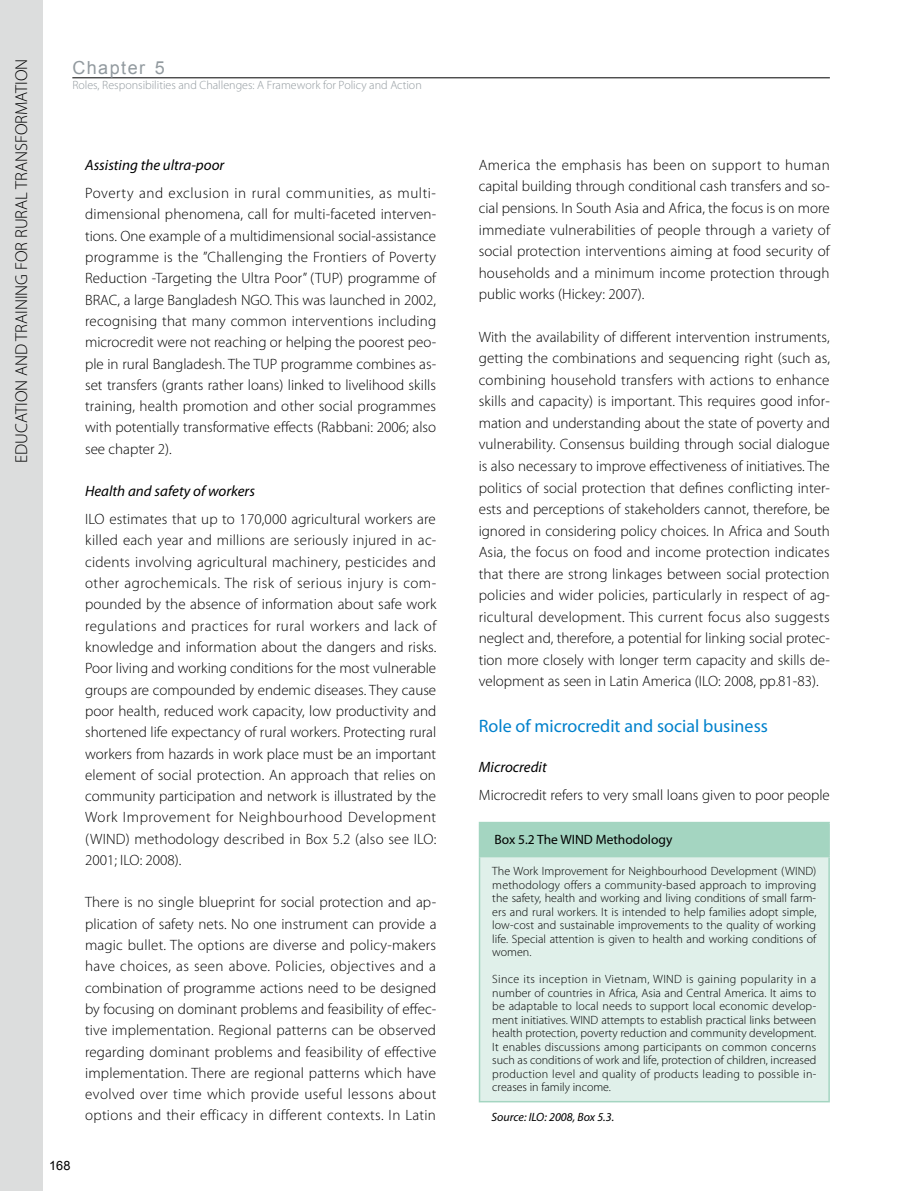
<style>
.page{position:relative;width:915px;height:1191px;background:#fff}
.page>*{position:absolute;margin:0;border:0;box-sizing:border-box;transform-origin:0 0}
.t1{font:18px "Myriad Pro";color:#0081cc}
.t2{font:18px "Arial";letter-spacing:.08em;color:#929a9f}
.t3{font:300 17.25px "Myriad Pro";color:#000}
.t4{font:300 15px/21.3px "Myriad Pro";color:#000;text-align:justify}
.t5{font:italic 15px "Myriad Pro";color:#000}
.t6{font:13.5px "Myriad Pro";color:#000}
.t7{font:12.75px "Arial";color:#000}
.t8{font:300 12px/13.5px "Myriad Pro";letter-spacing:.005em;color:#000;text-align:justify}
.t9{font:300 12px "Myriad Pro";color:#929a9f}
.t10{font:italic 12px "Myriad Pro";color:#000}
</style>
<div class="page">
<div style="left:0;top:0;width:43px;height:1191px;background:#dcdddd"></div>
<hr style="left:72px;top:78px;width:757px;height:1px;background:#000">
<div style="left:479px;top:822px;width:349px;height:34px;background:#a4d5c1"></div>
<div style="left:479px;top:856px;width:349px;height:245px;background:#e0f0ea"></div>
<hr style="left:478px;top:822px;width:351px;height:1px;background:#a4d5c1">
<hr style="left:478px;top:823px;width:2px;height:33px;background:#a4d5c1">
<hr style="left:828px;top:823px;width:1px;height:33px;background:#a4d5c1">
<hr style="left:478px;top:856px;width:351px;height:1px;background:#a4d5c1">
<hr style="left:478px;top:857px;width:2px;height:244px;background:#a4d5c1">
<hr style="left:828px;top:857px;width:1px;height:244px;background:#a4d5c1">
<hr style="left:478px;top:1101px;width:351px;height:1px;background:#a4d5c1">
<p class="t3" style="left:12px;top:463px;width:406px;rotate:-90deg">EDUCATION AND TRAINING FOR RURAL TRANSFORMATION</p>
<p class="t2" style="left:72px;top:56px;width:94px">Chapter 5</p>
<p class="t9" style="left:72px;top:78px;width:351px">Roles, Responsibilities and Challenges: A Framework for Policy and Action</p>
<p class="t5" style="left:85px;top:156px;width:141px">Assisting the ultra-poor</p>
<p class="t4" style="left:85px;top:183px;width:352px">Poverty and exclusion in rural communities, as multi&shy;dimensional phenomena, call for multi-faceted interven&shy;tions. One example of a multidimensional social-assistance programme is the ”Challenging the Frontiers of Poverty Reduction -Targeting the Ultra Poor” (TUP) programme of BRAC, a large Bangladesh NGO. This was launched in 2002, recognising that many common interventions including microcredit were not reaching or helping the poorest peo&shy;ple in rural Bangladesh. The TUP programme combines as&shy;set transfers (grants rather loans) linked to livelihood skills training, health promotion and other social programmes with potentially transformative effects (Rabbani: 2006; also see chapter 2).</p>
<p class="t5" style="left:85px;top:482px;width:171px">Health and safety of workers</p>
<p class="t4" style="left:85px;top:509px;width:353px">ILO estimates that up to 170,000 agricultural workers are killed each year and millions are seriously injured in ac&shy;cidents involving agricultural machinery, pesticides and other agrochemicals. The risk of serious injury is com&shy;pounded by the absence of information about safe work regulations and practices for rural workers and lack of knowledge and information about the dangers and risks.<br>Poor living and working conditions for the most vulnerable groups are compounded by endemic diseases. They cause poor health, reduced work capacity, low productivity and shortened life expectancy of rural workers. Protecting rural workers from hazards in work place must be an important element of social protection. An approach that relies on community participation and network is illustrated by the Work Improvement for Neighbourhood Development (WIND) methodology described in Box 5.2 (also see ILO:<br>2001; ILO: 2008).</p>
<p class="t4" style="left:85px;top:892px;width:353px">There is no single blueprint for social protection and ap&shy;plication of safety nets. No one instrument can provide a magic bullet. The options are diverse and policy-makers have choices, as seen above. Policies, objectives and a combination of programme actions need to be designed by focusing on dominant problems and feasibility of effec&shy;tive implementation. Regional patterns can be observed regarding dominant problems and feasibility of effective implementation. There are regional patterns which have evolved over time which provide useful lessons about options and their efficacy in different contexts. In Latin</p>
<p class="t7" style="left:49px;top:1157px;width:23px">168</p>
<p class="t4" style="left:478px;top:154px;width:352px">America the emphasis has been on support to human capital building through conditional cash transfers and so&shy;cial pensions. In South Asia and Africa, the focus is on more immediate vulnerabilities of people through a variety of social protection interventions aiming at food security of households and a minimum income protection through public works (Hickey: 2007).</p>
<p class="t4" style="left:478px;top:326px;width:352px">With the availability of different intervention instruments, getting the combinations and sequencing right (such as, combining household transfers with actions to enhance skills and capacity) is important. This requires good infor&shy;mation and understanding about the state of poverty and vulnerability. Consensus building through social dialogue is also necessary to improve effectiveness of initiatives. The politics of social protection that defines conflicting inter&shy;ests and perceptions of stakeholders cannot, therefore, be ignored in considering policy choices. In Africa and South Asia, the focus on food and income protection indicates that there are strong linkages between social protection policies and wider policies, particularly in respect of ag&shy;ricultural development. This current focus also suggests neglect and, therefore, a potential for linking social protec&shy;tion more closely with longer term capacity and skills de&shy;velopment as seen in Latin America (ILO: 2008, pp.81-83).</p>
<p class="t1" style="left:478px;top:714px;width:290px">Role of microcredit and social business</p>
<p class="t5" style="left:478px;top:757px;width:69px">Microcredit</p>
<p class="t4" style="left:478px;top:784px;width:352px">Microcredit refers to very small loans given to poor people</p>
<p class="t6" style="left:494px;top:831px;width:179px">Box 5.2 The WIND Methodology</p>
<p class="t8" style="left:492px;top:864px;width:325px">The Work Improvement for Neighbourhood Development (WIND) methodology offers a community-based approach to improving the safety, health and working and living conditions of small farm&shy;ers and rural workers. It is intended to help families adopt simple, low-cost and sustainable improvements to the quality of working life. Special attention is given to health and working conditions of women.</p>
<p class="t8" style="left:492px;top:972px;width:325px">Since its inception in Vietnam, WIND is gaining popularity in a number of countries in Africa, Asia and Central America. It aims to be adaptable to local needs to support local economic develop&shy;ment initiatives. WIND attempts to establish practical links between health protection, poverty reduction and community development.<br>It enables discussions among participants on common concerns such as conditions of work and life, protection of children, increased production level and quality of products leading to possible in&shy;creases in family income.</p>
<p class="t10" style="left:491px;top:1109px;width:124px">Source: ILO: 2008, Box 5.3.</p>
</div>
